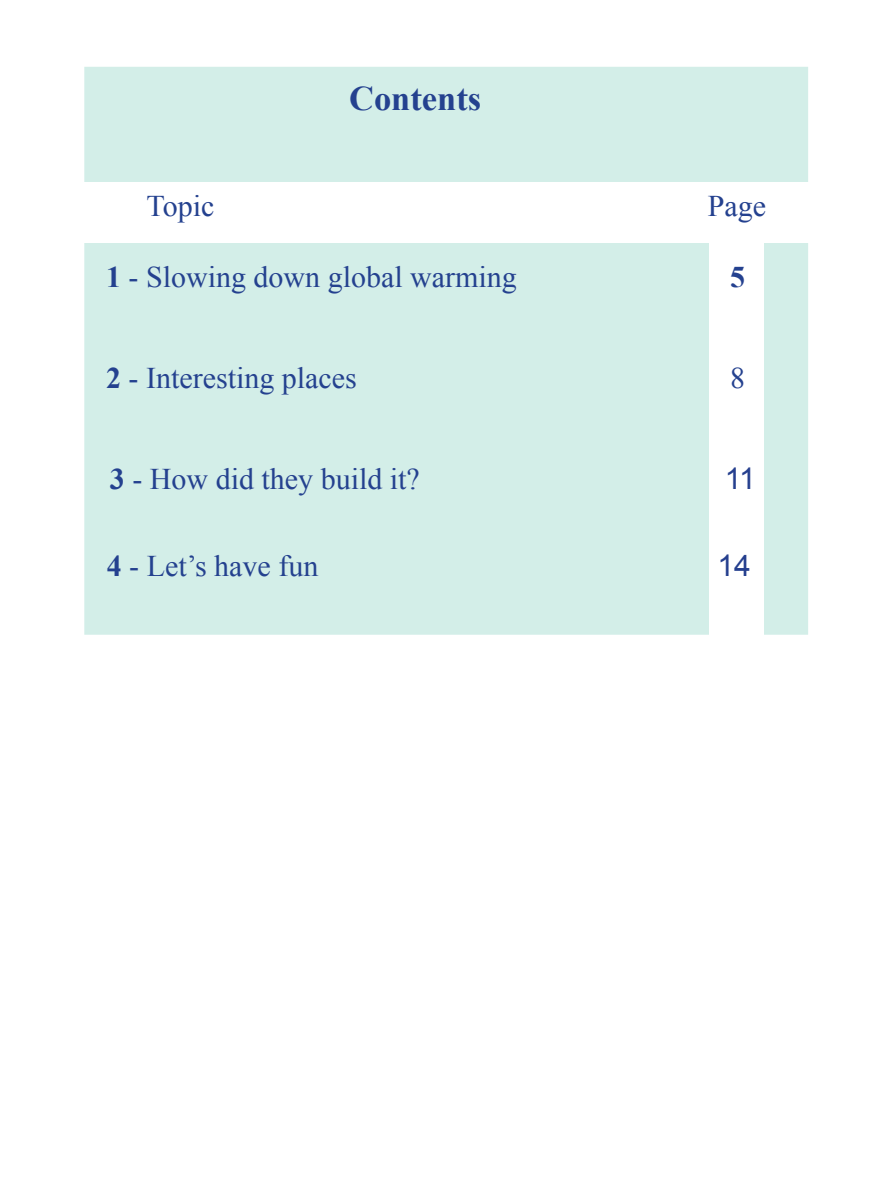
<style>
.page{position:relative;width:893px;height:1191px;background:#fff}
.page>*{position:absolute;margin:0;border:0;box-sizing:border-box;transform-origin:0 0}
.t1{font:700 34.5px "Times New Roman";color:#24418f}
.t2{font:30px "Times New Roman";color:#24418f}
.t3{font:30px "Arial";color:#253f8e}
.t4{font:700 30px "Times New Roman";color:#24418f}
.s1{font-weight:700}
</style>
<div class="page">
<div style="left:84px;top:67px;width:724px;height:567px;background:#d3eee8"></div>
<div style="left:79px;top:183px;width:797px;height:60px;background:#fff"></div>
<div style="left:709px;top:240px;width:54px;height:408px;background:#fff"></div>
<p class="t1" style="left:349px;top:74px;width:134px">Contents</p>
<p class="t2" style="left:147px;top:185px;width:69px">Topic</p>
<p class="t2" style="left:708px;top:185px;width:60px">Page</p>
<p class="t2" style="left:106px;top:257px;width:412px"><span class="s1">1</span> - Slowing down global warming</p>
<p class="t4" style="left:730px;top:256px;width:16px">5</p>
<p class="t2" style="left:106px;top:358px;width:252px"><span class="s1">2</span> - Interesting places</p>
<p class="t2" style="left:730px;top:358px;width:16px">8</p>
<p class="t2" style="left:110px;top:458px;width:311px"><span class="s1">3</span> - How did they build it?</p>
<p class="t3" style="left:725px;top:458px;width:33px">11</p>
<p class="t2" style="left:107px;top:545px;width:213px"><span class="s1">4</span> - Let’s have fun</p>
<p class="t3" style="left:717px;top:545px;width:35px">14</p>
</div>
